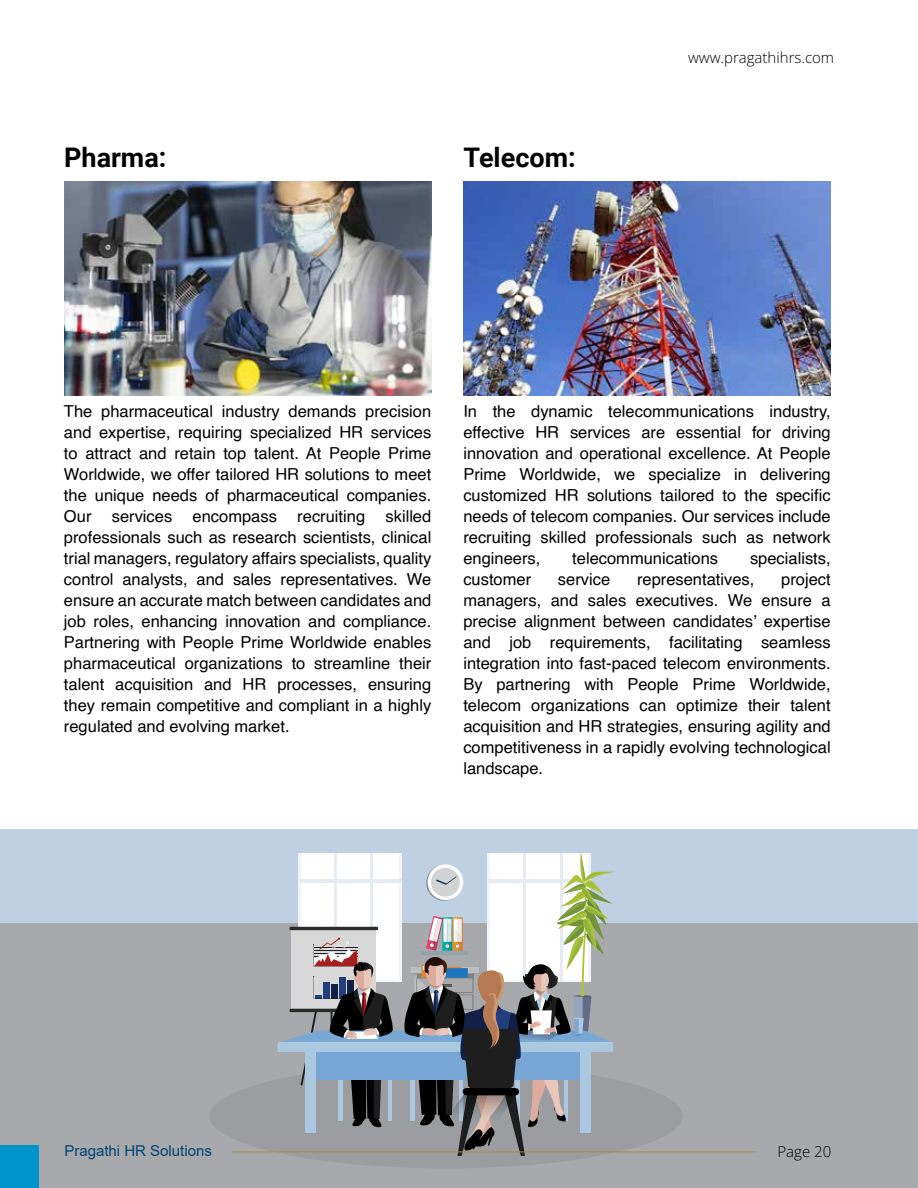
<style>
.page{position:relative;width:918px;height:1188px;background:#fff}
.page>*{position:absolute;margin:0;border:0;box-sizing:border-box;transform-origin:0 0}
.t1{font:700 27px "Roboto";color:#000}
.t2{font:16.5px/21px "Helvetica";color:#000;text-align:justify}
.t3{font:300 15px "Open Sans";color:#000}
.t4{font:15px "Arial";color:#004474}
</style>
<div class="page">
<div style="left:0;top:922px;width:918px;height:266px;background:#a8a9ac"></div>
<div style="left:0;top:829px;width:918px;height:93px;background:#bfd0e2"></div>
<svg style="left:210px;top:1080px;width:472px;height:88px;fill:#9b9da0"></svg>
<svg style="left:277px;top:852px;width:341px;height:304px"></svg>
<img style="left:64px;top:181px;width:367px;height:214px">
<img style="left:464px;top:181px;width:367px;height:214px">
<hr style="left:233px;top:1152px;width:523px;height:1px;background:#aa8d52">
<div style="left:0;top:1145px;width:39px;height:43px;background:#0095ca"></div>
<h1 class="t1" style="left:64px;top:138px;width:104px">Pharma:</h1>
<h1 class="t1" style="left:463px;top:138px;width:114px">Telecom:</h1>
<p class="t3" style="left:688px;top:47px;width:148px">www.pragathihrs.com</p>
<p class="t2" style="left:64px;top:401px;width:369px">The pharmaceutical industry demands precision and expertise, requiring specialized HR services to attract and retain top talent. At People Prime Worldwide, we offer tailored HR solutions to meet the unique needs of pharmaceutical companies.<br>Our services encompass recruiting skilled professionals such as research scientists, clinical trial managers, regulatory affairs specialists, quality control analysts, and sales representatives. We ensure an accurate match between candidates and job roles, enhancing innovation and compliance.<br>Partnering with People Prime Worldwide enables pharmaceutical organizations to streamline their talent acquisition and HR processes, ensuring they remain competitive and compliant in a highly regulated and evolving market.</p>
<p class="t2" style="left:463px;top:401px;width:369px">In the dynamic telecommunications industry, effective HR services are essential for driving innovation and operational excellence. At People Prime Worldwide, we specialize in delivering customized HR solutions tailored to the specific needs of telecom companies. Our services include recruiting skilled professionals such as network engineers,</p>
<p class="t2" style="left:572px;top:548px;width:147px">telecommunications</p>
<p class="t2" style="left:750px;top:548px;width:82px">specialists,</p>
<p class="t2" style="left:463px;top:569px;width:369px;text-indent:318px">project managers, and sales executives. We ensure a precise alignment between candidates’ expertise and job requirements, facilitating seamless integration into fast-paced telecom environments.<br>By partnering with People Prime Worldwide, telecom organizations can optimize their talent acquisition and HR strategies, ensuring agility and competitiveness in a rapidly evolving technological landscape.</p>
<p class="t2" style="left:463px;top:569px;width:69px">customer</p>
<p class="t2" style="left:558px;top:569px;width:54px">service</p>
<p class="t2" style="left:637px;top:569px;width:119px">representatives,</p>
<p class="t4" style="left:64px;top:1141px;width:149px">Pragathi HR Solutions</p>
<p class="t3" style="left:777px;top:1141px;width:55px">Page 20</p>
</div>
